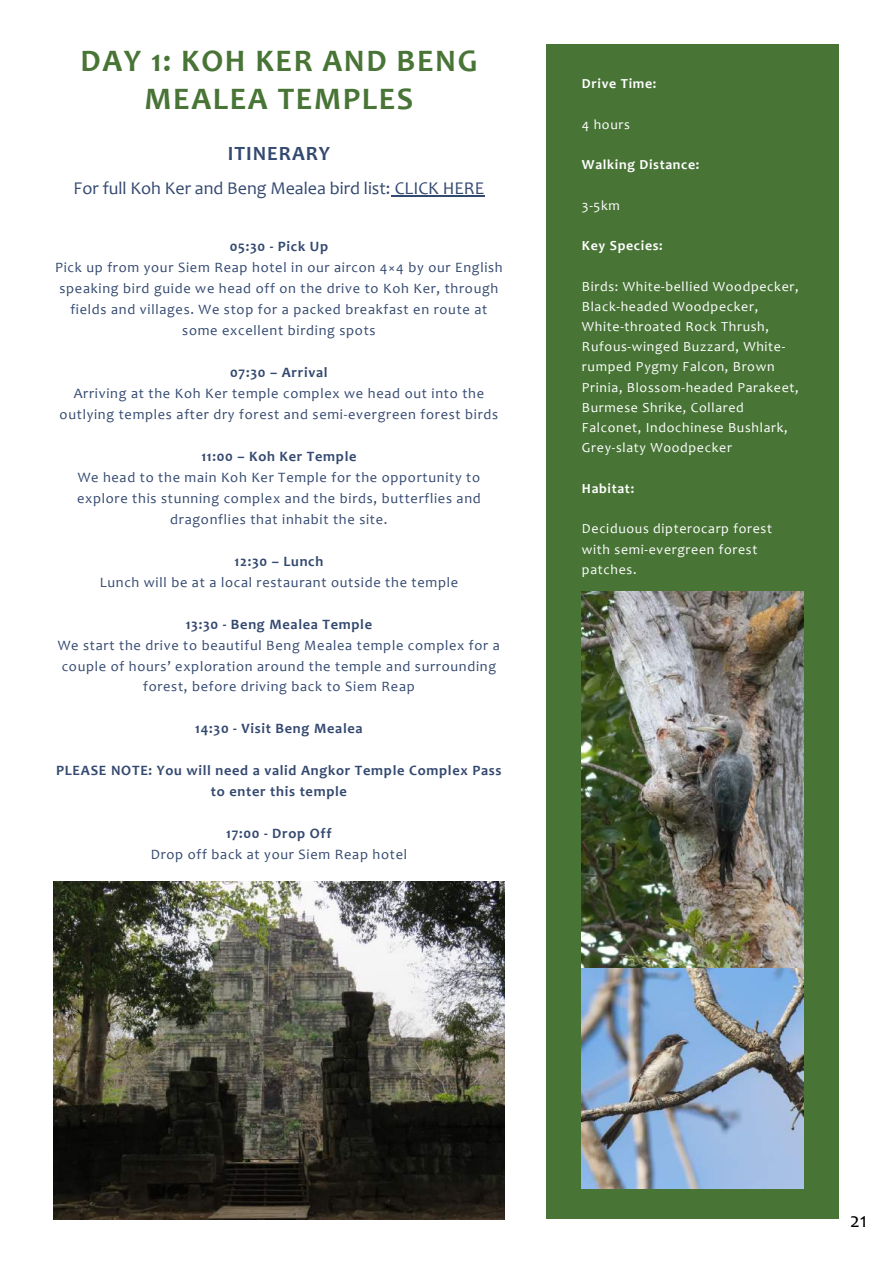
<style>
.page{position:relative;width:893px;height:1264px;background:#fff}
.page>*{position:absolute;margin:0;border:0;box-sizing:border-box;transform-origin:0 0}
.t1{font:700 31.5px/38.4px "Candara";letter-spacing:.05em;color:#487436;text-align:center}
.t2{font:21px "Candara";color:#000}
.t3{font:700 20.25px "Candara";letter-spacing:.05em;color:#344970}
.t4{font:18px "Candara";color:#344970}
.t5{font:14.4px/21px "Candara";letter-spacing:.05em;color:#344970;text-align:center}
.t6{font:700 14.4px/21px "Candara";letter-spacing:.05em;color:#344970;text-align:center}
.t7{font:13.8px/20.2px "Candara";letter-spacing:.05em;color:#fff}
.t8{font:700 13.8px "Candara";letter-spacing:.05em;color:#fff}
</style>
<div class="page">
<div style="left:546px;top:45px;width:292px;height:1173px;background:#487436"></div>
<img style="left:582px;top:967px;width:221px;height:221px">
<img style="left:53px;top:881px;width:451px;height:337px">
<img style="left:582px;top:592px;width:221px;height:375px">
<hr style="left:391px;top:195px;width:93px;height:1px;background:#344970">
<h1 class="t1" style="left:81px;top:45px;width:398px">DAY 1: KOH KER AND BENG<br>MEALEA TEMPLES</h1>
<h3 class="t3" style="left:228px;top:145px;width:104px">ITINERARY</h3>
<p class="t4" style="left:74px;top:181px;width:412px">For full Koh Ker and Beng Mealea bird list: CLICK HERE</p>
<p class="t6" style="left:230px;top:237px;width:100px">05:30 - Pick Up</p>
<p class="t5" style="left:55px;top:258px;width:449px">Pick up from your Siem Reap hotel in our aircon 4×4 by our English speaking bird guide we head off on the drive to Koh Ker, through fields and villages. We stop for a packed breakfast en route at some excellent birding spots</p>
<p class="t6" style="left:230px;top:363px;width:99px">07:30 – Arrival</p>
<p class="t5" style="left:60px;top:384px;width:440px">Arriving at the Koh Ker temple complex we head out into the outlying temples after dry forest and semi-evergreen forest birds</p>
<p class="t6" style="left:201px;top:447px;width:156px">11:00 – Koh Ker Temple</p>
<p class="t5" style="left:77px;top:468px;width:405px">We head to the main Koh Ker Temple for the opportunity to explore this stunning complex and the birds, butterflies and dragonflies that inhabit the site.</p>
<p class="t6" style="left:234px;top:552px;width:90px">12:30 – Lunch</p>
<p class="t5" style="left:100px;top:573px;width:360px">Lunch will be at a local restaurant outside the temple</p>
<p class="t6" style="left:186px;top:615px;width:188px">13:30 - Beng Mealea Temple</p>
<p class="t5" style="left:58px;top:635px;width:443px">We start the drive to beautiful Beng Mealea temple complex for a couple of hours’ exploration around the temple and surrounding forest, before driving back to Siem Reap</p>
<p class="t6" style="left:195px;top:719px;width:169px">14:30 - Visit Beng Mealea</p>
<p class="t6" style="left:56px;top:761px;width:447px">PLEASE NOTE: You will need a valid Angkor Temple Complex Pass to enter this temple</p>
<p class="t6" style="left:226px;top:824px;width:107px">17:00 - Drop Off</p>
<p class="t5" style="left:151px;top:845px;width:258px">Drop off back at your Siem Reap hotel</p>
<p class="t8" style="left:582px;top:78px;width:76px">Drive Time:</p>
<p class="t7" style="left:582px;top:115px;width:49px">4 hours</p>
<p class="t8" style="left:582px;top:159px;width:119px">Walking Distance:</p>
<p class="t7" style="left:582px;top:196px;width:39px">3-5km</p>
<p class="t8" style="left:582px;top:240px;width:82px">Key Species:</p>
<p class="t7" style="left:582px;top:277px;width:218px">Birds: White-bellied Woodpecker,<br>Black-headed Woodpecker,<br>White-throated Rock Thrush,<br>Rufous-winged Buzzard, White&shy;rumped Pygmy Falcon, Brown<br>Prinia, Blossom-headed Parakeet,<br>Burmese Shrike, Collared<br>Falconet, Indochinese Bushlark,<br>Grey-slaty Woodpecker</p>
<p class="t8" style="left:582px;top:483px;width:54px">Habitat:</p>
<p class="t7" style="left:582px;top:520px;width:192px">Deciduous dipterocarp forest with semi-evergreen forest patches.</p>
<h2 class="t2" style="left:850px;top:1211px;width:19px">21</h2>
</div>
